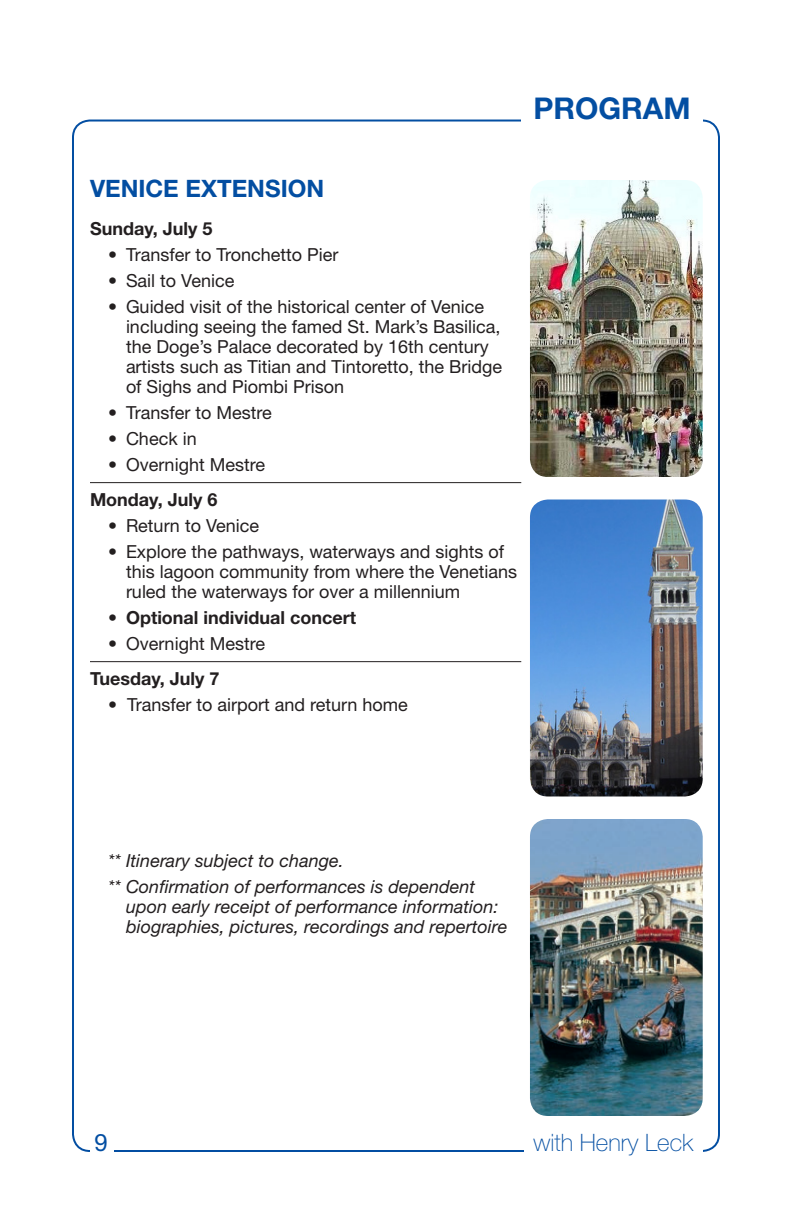
<style>
.page{position:relative;width:792px;height:1224px;background:#fff}
.page>*{position:absolute;margin:0;border:0;box-sizing:border-box;transform-origin:0 0}
.t1{font:700 30px "Helvetica Neue LT Std";color:#034ea2}
.program_subhead{font:700 24px "Helvetica Neue LT Std";color:#034ea2}
.t2{font:100 24px "Helvetica Neue LT Std";color:#034ea2}
.t3{font:24px "Helvetica Neue LT Std";color:#034ea2}
.program_bullets{font:18px/20px "Helvetica Neue LT Std";color:#231f20}
.Body_Copy{font:italic 18px/20px "Helvetica Neue LT Std";color:#231f20}
.program_bullets-2{font:700 18px "Helvetica Neue LT Std";color:#231f20}
.dates_-_program{font:700 18px "Helvetica Neue LT Std";color:#231f20}
.program_subhead-2{font:700 18px "Helvetica Neue LT Std";color:#231f20}
</style>
<div class="page">
<hr style="left:90px;top:482px;width:431px;height:1px;background:#231f20">
<hr style="left:90px;top:661px;width:431px;height:1px;background:#231f20">
<img style="left:530px;top:819px;width:173px;height:297px">
<img style="left:530px;top:180px;width:173px;height:297px">
<img style="left:530px;top:500px;width:173px;height:296px">
<p class="t1" style="left:533px;top:90px;width:159px">PROGRAM</p>
<p class="program_subhead" style="left:90px;top:174px;width:236px">VENICE EXTENSION</p>
<p class="program_subhead-2" style="left:90px;top:218px;width:124px">Sunday, July 5</p>
<p class="program_bullets" style="left:108px;top:244px;width:232px">• Transfer to Tronchetto Pier</p>
<p class="program_bullets" style="left:108px;top:271px;width:128px">• Sail to Venice</p>
<p class="program_bullets" style="left:126px;top:297px;width:378px;text-indent:-18px">• Guided visit of the historical center of Venice including seeing the famed St. Mark’s Basilica, the Doge’s Palace decorated by 16th century artists such as Titian and Tintoretto, the Bridge of Sighs and Piombi Prison</p>
<p class="program_bullets" style="left:108px;top:403px;width:165px">• Transfer to Mestre</p>
<p class="program_bullets" style="left:108px;top:429px;width:90px">• Check in</p>
<p class="program_bullets" style="left:108px;top:455px;width:159px">• Overnight Mestre</p>
<p class="dates_-_program" style="left:90px;top:489px;width:129px">Monday, July 6</p>
<p class="program_bullets" style="left:108px;top:516px;width:153px">• Return to Venice</p>
<p class="program_bullets" style="left:126px;top:542px;width:393px;text-indent:-18px">• Explore the pathways, waterways and sights of this lagoon community from where the Venetians ruled the waterways for over a millennium</p>
<p class="program_bullets-2" style="left:108px;top:607px;width:250px">• Optional individual concert</p>
<p class="program_bullets" style="left:108px;top:634px;width:159px">• Overnight Mestre</p>
<p class="dates_-_program" style="left:90px;top:668px;width:131px">Tuesday, July 7</p>
<p class="program_bullets" style="left:108px;top:695px;width:301px">• Transfer to airport and return home</p>
<p class="Body_Copy" style="left:108px;top:851px;width:237px">** Itinerary subject to change.</p>
<p class="Body_Copy" style="left:126px;top:877px;width:383px;text-indent:-18px">** Confirmation of performances is dependent upon early receipt of performance information: biographies, pictures, recordings and repertoire</p>
<h2 class="t3" style="left:95px;top:1128px;width:15px">9</h2>
<h2 class="t2" style="left:534px;top:1129px;width:161px">with Henry Leck</h2>
</div>
